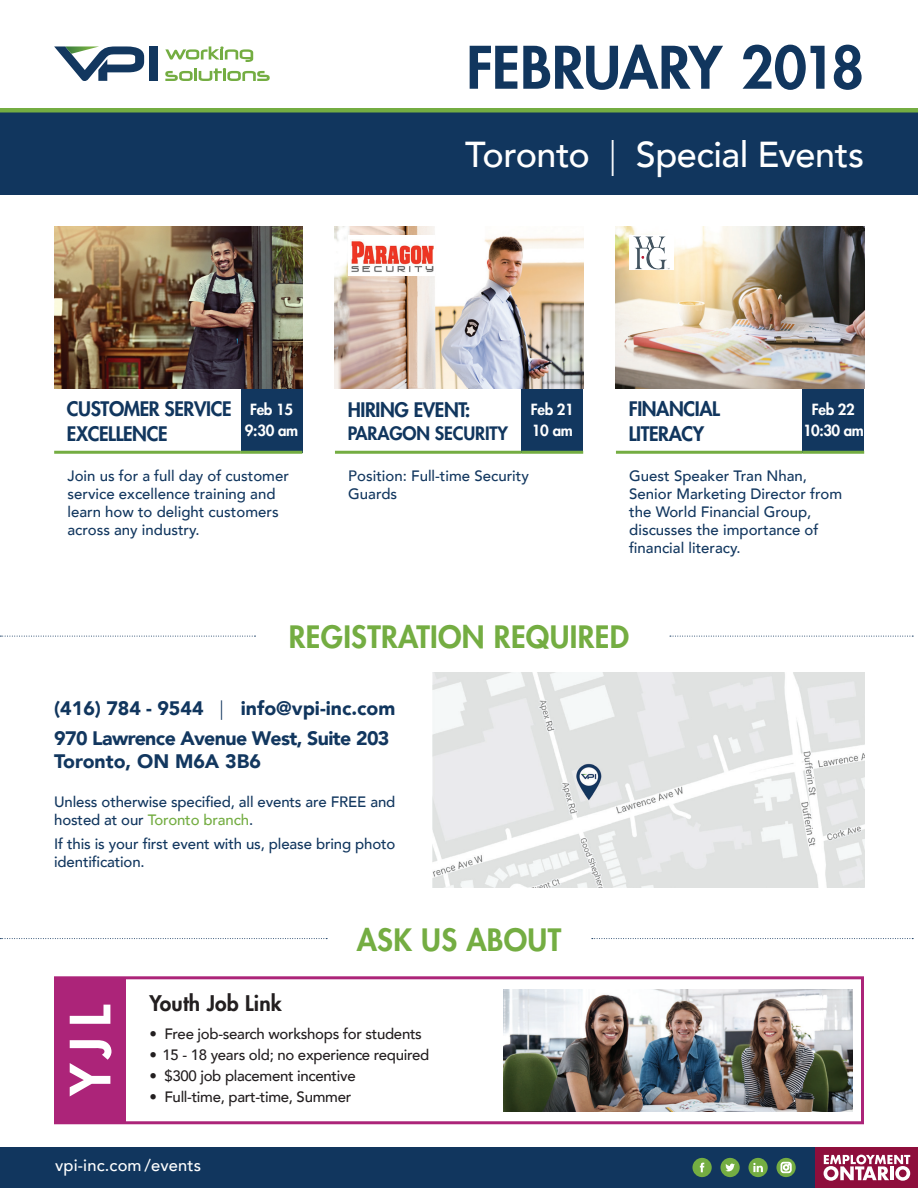
<style>
.page{position:relative;width:918px;height:1188px;background:#fff}
.page>*{position:absolute;margin:0;border:0;box-sizing:border-box;transform-origin:0 0}
.t1{font:800 57px "Futura Std";letter-spacing:-.01em;color:#11365e}
.t2{font:800 54px "Futura Std";color:#fff}
.t3{font:500 36px "Avenir";letter-spacing:-.01em;color:#fff}
.t4{font:800 30px "Futura Std";letter-spacing:.01em;color:#74ad42}
.t5{font:800 21px "Futura Std";letter-spacing:.01em;color:#231f20}
.t6{font:900 19.5px/30.2px "Avenir";letter-spacing:-.03em;color:#12375f}
.t7{font:800 19.5px/25.5px "Futura Std";letter-spacing:-.02em;color:#11365e}
.t8{font:900 19.5px "Avenir";letter-spacing:-.01em;color:#12375f}
.t9{font:800 18px "Futura Std";letter-spacing:-.01em;color:#11365e}
.t10{font:500 16.5px "Avenir";letter-spacing:.01em;color:#fff}
.t11{font:500 15px/18px "Avenir";color:#12375f}
.t12{font:500 15px "Avenir";letter-spacing:-.02em;color:#231f20}
.t13{font:800 15px/21px "Futura Std";letter-spacing:-.02em;color:#fff;text-align:center}
.s1{font-weight:300}
.s2{color:#11365e}
.s3{font-weight:300;color:#11365e}
.s4{color:#74ad42}
</style>
<div class="page">
<div style="left:0;top:1147px;width:918px;height:41px;background:#11365e"></div>
<svg style="left:692px;top:1158px;width:20px;height:19px"></svg>
<svg style="left:720px;top:1158px;width:20px;height:19px"></svg>
<svg style="left:748px;top:1158px;width:20px;height:19px"></svg>
<svg style="left:776px;top:1158px;width:20px;height:19px"></svg>
<svg style="left:781px;top:1162px;width:10px;height:11px"></svg>
<div style="left:816px;top:1147px;width:102px;height:41px;background:#8e0e3c"></div>
<svg style="left:824px;top:1155px;width:86px;height:26px"></svg>
<img style="left:54px;top:227px;width:248px;height:162px">
<img style="left:335px;top:227px;width:248px;height:162px">
<img style="left:616px;top:227px;width:248px;height:162px">
<div style="left:241px;top:389px;width:61px;height:63px;background:#12375f"></div>
<hr style="left:54px;top:451px;width:187px;height:3px;background:#74ad42">
<hr style="left:241px;top:451px;width:61px;height:3px;background:#74ad42">
<div style="left:522px;top:389px;width:61px;height:63px;background:#12375f"></div>
<hr style="left:335px;top:451px;width:187px;height:3px;background:#74ad42">
<hr style="left:522px;top:451px;width:61px;height:3px;background:#74ad42">
<div style="left:803px;top:389px;width:61px;height:63px;background:#12375f"></div>
<hr style="left:616px;top:451px;width:187px;height:3px;background:#74ad42">
<hr style="left:803px;top:451px;width:61px;height:3px;background:#74ad42">
<svg style="left:592px;top:938px;width:321px;height:1px"></svg>
<svg style="left:0;top:938px;width:327px;height:1px"></svg>
<svg style="left:670px;top:636px;width:243px;height:1px"></svg>
<svg style="left:0;top:636px;width:256px;height:1px"></svg>
<svg style="left:54px;top:976px;width:810px;height:149px"></svg>
<img style="left:503px;top:989px;width:349px;height:122px">
<div style="left:57px;top:979px;width:68px;height:143px;background:#ac2479"></div>
<img style="left:433px;top:673px;width:431px;height:215px">
<div style="left:0;top:112px;width:918px;height:83px;background:#11365e"></div>
<hr style="left:0;top:108px;width:918px;height:4px;background:#74ad42">
<div style="left:149px;top:46px;width:9px;height:35px;background:#12375f"></div>
<svg style="left:165px;top:68px;width:105px;height:13px"></svg>
<svg style="left:165px;top:46px;width:88px;height:16px"></svg>
<svg style="left:54px;top:46px;width:90px;height:35px"></svg>
<div style="left:348px;top:235px;width:87px;height:41px;background:#fff"></div>
<img style="left:351px;top:240px;width:82px;height:32px">
<div style="left:629px;top:235px;width:45px;height:35px;background:#fff"></div>
<img style="left:633px;top:236px;width:37px;height:33px">
<h1 class="t1" style="left:467px;top:32px;width:399px">FEBRUARY 2018</h1>
<h3 class="t3" style="left:465px;top:123px;width:401px">Toronto <span class="s1">|</span> Special Events</h3>
<h3 class="t7" style="left:67px;top:396px;width:166px">CUSTOMER SERVICE<br>EXCELLENCE</h3>
<p class="t13" style="left:245px;top:399px;width:55px">Feb 15<br>9:30 am</p>
<h3 class="t7" style="left:348px;top:397px;width:124px">HIRING EVENT:</h3>
<p class="t9" style="left:348px;top:422px;width:162px">PARAGON SECURITY</p>
<p class="t13" style="left:531px;top:399px;width:45px;text-align:left">Feb 21<br>10 am</p>
<h3 class="t7" style="left:629px;top:396px;width:93px">FINANCIAL<br>LITERACY</h3>
<p class="t13" style="left:803px;top:399px;width:62px">Feb 22<br>10:30 am</p>
<p class="t11" style="left:68px;top:466px;width:223px">Join us for a full day of customer service excellence training and learn how to delight customers across any industry.</p>
<p class="t11" style="left:348px;top:466px;width:182px">Position: Full-time Security<br>Guards</p>
<p class="t11" style="left:629px;top:466px;width:214px">Guest Speaker Tran Nhan,<br>Senior Marketing Director from the World Financial Group, discusses the importance of financial literacy.</p>
<h3 class="t4" style="left:289px;top:618px;width:342px">REGISTRATION REQUIRED</h3>
<h3 class="t6" style="left:54px;top:692px;width:343px"><span class="s2">(416) 784 - 9544</span> <span class="s3">|</span> <span class="s2">info@vpi-inc.com<br></span>970 Lawrence Avenue West, Suite 203</h3>
<h3 class="t8" style="left:54px;top:745px;width:208px">Toronto, ON M6A 3B6</h3>
<p class="t11" style="left:54px;top:792px;width:343px">Unless otherwise specified, all events are FREE and hosted at our <span class="s4">Toronto branch</span>.</p>
<p class="t11" style="left:54px;top:834px;width:343px">If this is your first event with us, please bring photo identification.</p>
<h2 class="t2" style="left:56px;top:1096px;width:92px;rotate:-90deg">YJL</h2>
<h3 class="t4" style="left:357px;top:921px;width:206px">ASK US ABOUT</h3>
<h3 class="t5" style="left:149px;top:990px;width:134px">Youth Job Link</h3>
<p class="t12" style="left:149px;top:1021px;width:274px">• Free job-search workshops for students</p>
<p class="t12" style="left:149px;top:1042px;width:281px">• 15 - 18 years old; no experience required</p>
<p class="t12" style="left:149px;top:1063px;width:208px">• $300 job placement incentive</p>
<p class="t12" style="left:149px;top:1084px;width:203px">• Full-time, part-time, Summer</p>
<p class="t10" style="left:55px;top:1151px;width:148px">vpi-inc.com /events</p>
</div>
